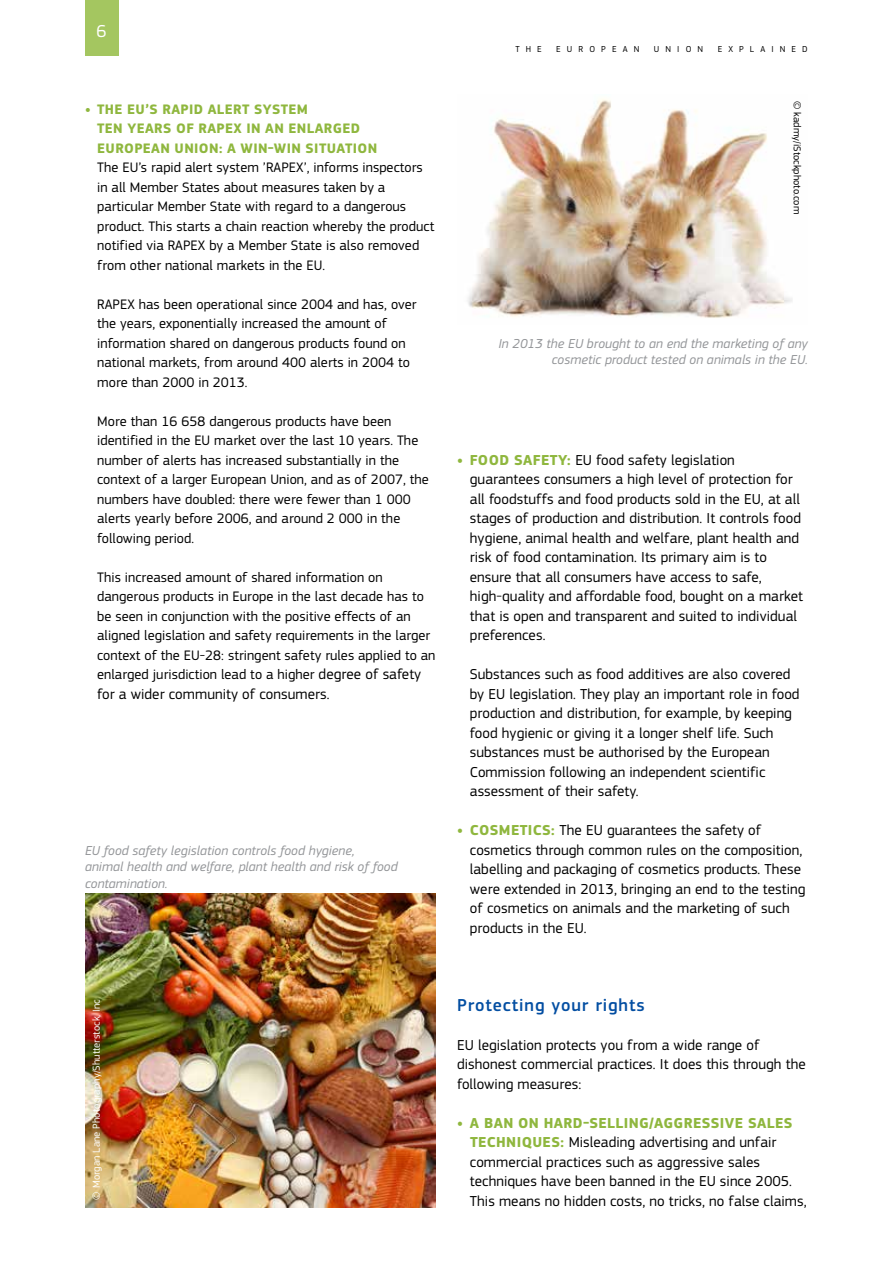
<style>
.page{position:relative;width:893px;height:1263px;background:#fff}
.page>*{position:absolute;margin:0;border:0;box-sizing:border-box;transform-origin:0 0}
.Heading03{font:500 18px "EC Square Sans Pro";letter-spacing:.05em;color:#034ea2}
.t1{font:18px "EC Square Sans Pro";color:#fff}
.BodyText_Indent{font:15px/19.5px "EC Square Sans Pro";letter-spacing:.005em;color:#000}
.BodyText{font:15px/19.5px "EC Square Sans Pro";letter-spacing:.005em;color:#000}
.BodyText_Indent-2{font:14.25px/19.5px "EC Square Sans Pro";letter-spacing:.005em;color:#000}
.BodyText_Indent-3{font:700 14.25px/19.5px "EC Square Sans Pro";letter-spacing:.025em;color:#8fb73e}
.legende_L{font:italic 13.5px/16.5px "EC Square Sans Pro";letter-spacing:.005em;color:#939598}
.legende_R{font:italic 13.5px/16.5px "EC Square Sans Pro";letter-spacing:.005em;color:#939598;text-align:right}
.copyright_copy{font:10.5px "EC Square Sans Pro";color:#fff}
.copyright_copy-2{font:10.5px "EC Square Sans Pro";color:#000}
.t2{font:9px "EC Square Sans Pro";letter-spacing:.68em;color:#000}
.s1{font-size:15px}
.s2{font-weight:700;color:#8fb73e}
</style>
<div class="page">
<div style="left:85px;top:0;width:33px;height:55px;background:#a4c660"></div>
<img style="left:85px;top:894px;width:351px;height:314px">
<img style="left:467px;top:99px;width:325px;height:219px">
<p class="t1" style="left:97px;top:21px;width:12px">6</p>
<p class="BodyText_Indent-3" style="left:85px;top:100px;width:224px">• THE EU’S RAPID ALERT SYSTEM</p>
<p class="BodyText_Indent-3" style="left:97px;top:119px;width:282px">TEN YEARS OF RAPEX IN AN ENLARGED<br>EUROPEAN UNION: A WIN-WIN SITUATION</p>
<p class="BodyText_Indent-2" style="left:97px;top:158px;width:339px">The EU’s rapid alert system ’RAPEX’, informs inspectors in all Member States about measures taken by a particular Member State with regard to a dangerous product. This starts a chain reaction whereby the product notified via RAPEX by a Member State is also removed from other national markets in the EU.</p>
<p class="BodyText_Indent-2" style="left:97px;top:294px;width:321px">RAPEX has been operational since 2004 and has, over the years, exponentially increased the amount of information shared on dangerous products found on national markets, from around 400 alerts in 2004 to more than 2000 in 2013.</p>
<p class="BodyText_Indent-2" style="left:97px;top:411px;width:333px">More than 16 658 dangerous products have been identified in the EU market over the last 10 years. The number of alerts has increased substantially in the context of a larger European Union, and as of 2007, the numbers have doubled: there were fewer than 1 000 alerts yearly before 2006, and around 2 000 in the following period.</p>
<p class="BodyText_Indent-2" style="left:97px;top:567px;width:340px">This increased amount of shared information on dangerous products in Europe in the last decade has to be seen in conjunction with the positive effects of an aligned legislation and safety requirements in the larger context of the EU-28: stringent safety rules applied to an enlarged jurisdiction lead to a higher <span class="s1">degree of safety</span></p>
<p class="BodyText_Indent" style="left:97px;top:684px;width:234px">for a wider community of consumers.</p>
<p class="legende_L" style="left:85px;top:842px;width:314px">EU food safety legislation controls food hygiene,<br>animal health and welfare, plant health and risk of food contamination.</p>
<p class="t2" style="left:515px;top:43px;width:28px">THE</p>
<p class="t2" style="left:556px;top:43px;width:85px">EUROPEAN</p>
<p class="t2" style="left:654px;top:43px;width:51px">UNION</p>
<p class="t2" style="left:718px;top:43px;width:92px">EXPLAINED</p>
<p class="copyright_copy-2" style="left:803px;top:101px;width:115px;rotate:90deg">© kadmy/iStockphoto.com</p>
<p class="legende_R" style="left:498px;top:335px;width:311px">In 2013 the EU brought to an end the marketing of any cosmetic product tested on animals in the EU.</p>
<p class="BodyText_Indent" style="left:470px;top:450px;width:335px;text-indent:-13px"><span class="s2">• FOOD SAFETY:</span> EU food safety legislation guarantees consumers a high level of protection for all foodstuffs and food products sold in the EU, at all stages of production and distribution. It controls food hygiene, animal health and welfare, plant health and risk of food contamination. Its primary aim is to ensure that all consumers have access to safe, high-quality and affordable food, bought on a market that is open and transparent and suited to individual preferences.</p>
<p class="BodyText_Indent" style="left:470px;top:665px;width:331px">Substances such as food additives are also covered by EU legislation. They play an important role in food production and distribution, for example, by keeping food hygienic or giving it a longer shelf life. Such substances must be authorised by the European Commission following an independent scientific assessment of their safety.</p>
<p class="BodyText_Indent" style="left:470px;top:821px;width:337px;text-indent:-13px"><span class="s2">• COSMETICS:</span> The EU guarantees the safety of cosmetics through common rules on the composition, labelling and packaging of cosmetics products. These were extended in 2013, bringing an end to the testing of cosmetics on animals and the marketing of such products in the EU.</p>
<p class="copyright_copy" style="left:90px;top:1199px;width:202px;rotate:-90deg">© Morgan Lane Photography/Shutterstock, Inc</p>
<p class="Heading03" style="left:457px;top:994px;width:189px">Protecting your rights</p>
<p class="BodyText" style="left:457px;top:1035px;width:350px">EU legislation protects you from a wide range of dishonest commercial practices. It does this through the following measures:</p>
<p class="BodyText_Indent" style="left:470px;top:1113px;width:338px;text-indent:-13px"><span class="s2">• A BAN ON HARD-SELLING/AGGRESSIVE SALES TECHNIQUES:</span> Misleading advertising and unfair commercial practices such as aggressive sales techniques have been banned in the EU since 2005.<br>This means no hidden costs, no tricks, no false claims,</p>
</div>
